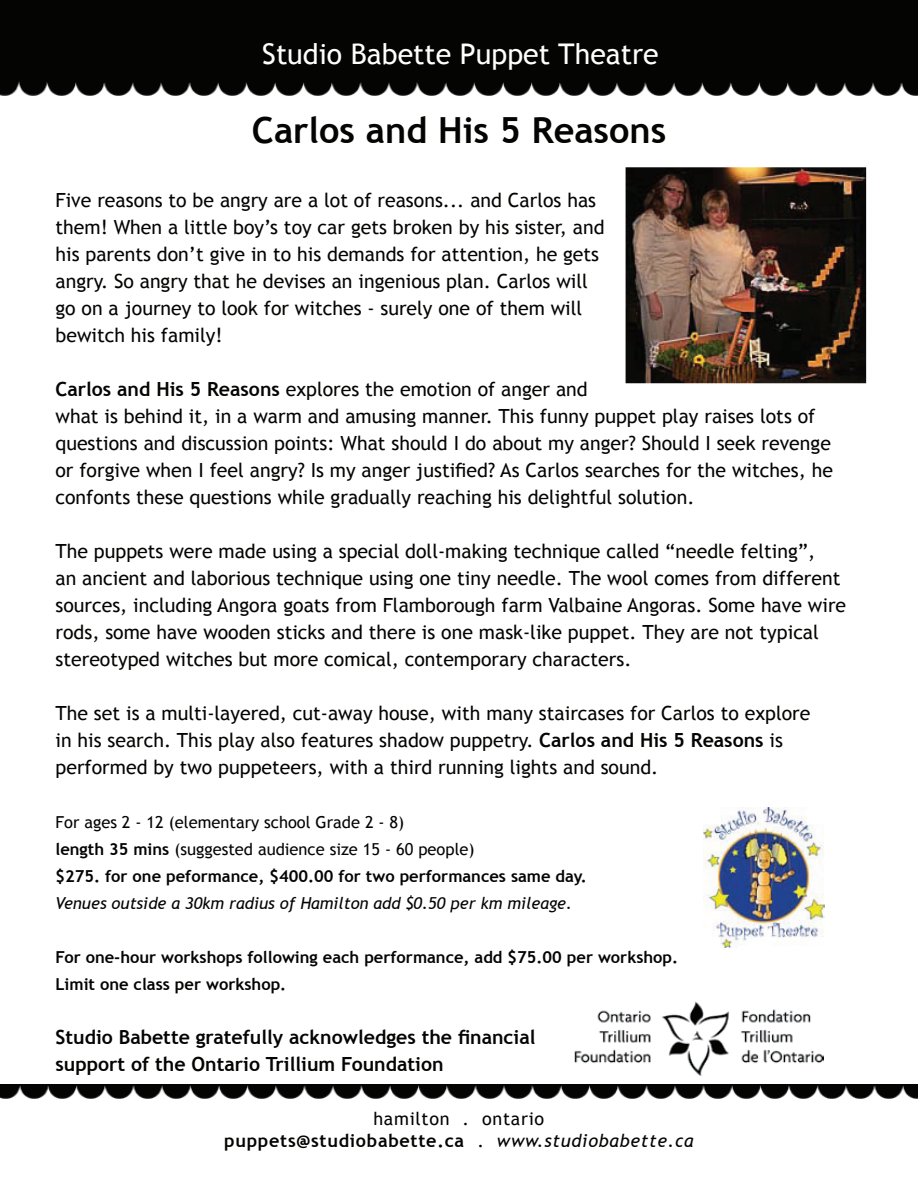
<style>
.page{position:relative;width:918px;height:1188px;background:#fff}
.page>*{position:absolute;margin:0;border:0;box-sizing:border-box;transform-origin:0 0}
.t1{font:700 36px "Trebuchet MS";color:#040503}
.t2{font:28.5px "Trebuchet MS";color:#fff}
.t3{font:19.5px/27px "Trebuchet MS";color:#040503}
.t4{font:700 19.5px/27px "Trebuchet MS";color:#040503}
.t5{font:700 18px/21.6px "Trebuchet MS";letter-spacing:.04em;color:#040503;text-align:center}
.t6{font:16.5px/27px "Trebuchet MS";color:#040503}
.t7{font:700 16.5px/27px "Trebuchet MS";color:#040503}
.t8{font:italic 16.5px "Trebuchet MS";color:#040503}
.s1{font-weight:700}
.s2{font-weight:400}
.s3{font-weight:400;font-style:italic}
</style>
<div class="page">
<img style="left:703px;top:808px;width:122px;height:140px">
<div style="left:0;top:0;width:918px;height:81px;background:#040503"></div>
<img style="left:0;top:81px;width:48px;height:14px">
<img style="left:48px;top:81px;width:870px;height:15px">
<img style="left:0;top:1084px;width:49px;height:14px">
<img style="left:49px;top:1084px;width:869px;height:14px">
<img style="left:575px;top:1001px;width:249px;height:75px">
<img style="left:626px;top:167px;width:240px;height:216px">
<h2 class="t2" style="left:262px;top:37px;width:398px">Studio Babette Puppet Theatre</h2>
<h1 class="t1" style="left:252px;top:108px;width:416px">Carlos and His 5 Reasons</h1>
<p class="t3" style="left:56px;top:186px;width:551px">Five reasons to be angry are a lot of reasons... and Carlos has them! When a little boy’s toy car gets broken by his sister, and his parents don’t give in to his demands for attention, he gets angry. So angry that he devises an ingenious plan. Carlos will go on a journey to look for witches - surely one of them will bewitch his family!</p>
<p class="t3" style="left:56px;top:375px;width:779px"><span class="s1">Carlos and His 5 Reasons</span> explores the emotion of anger and<br>what is behind it, in a warm and amusing manner. This funny puppet play raises lots of questions and discussion points: What should I do about my anger? Should I seek revenge or forgive when I feel angry? Is my anger justified? As Carlos searches for the witches, he confonts these questions while gradually reaching his delightful solution.</p>
<p class="t3" style="left:56px;top:538px;width:792px">The puppets were made using a special doll-making technique called “needle felting”,<br>an ancient and laborious technique using one tiny needle. The wool comes from different sources, including Angora goats from Flamborough farm Valbaine Angoras. Some have wire rods, some have wooden sticks and there is one mask-like puppet. They are not typical stereotyped witches but more comical, contemporary characters.</p>
<p class="t3" style="left:56px;top:700px;width:756px">The set is a multi-layered, cut-away house, with many staircases for Carlos to explore in his search. This play also features shadow puppetry. <span class="s1">Carlos and His 5 Reasons</span> is performed by two puppeteers, with a third running lights and sound.</p>
<p class="t6" style="left:56px;top:808px;width:533px">For ages 2 - 12 (elementary school Grade 2 - 8)<br><span class="s1">length 35 mins</span> (suggested audience size 15 - 60 people)<br><span class="s1">$275. for one peformance, $400.00 for two performances same day.</span></p>
<p class="t8" style="left:56px;top:893px;width:518px">Venues outside a 30km radius of Hamilton add $0.50 per km mileage.</p>
<p class="t7" style="left:56px;top:943px;width:624px">For one-hour workshops following each performance, add $75.00 per workshop.<br>Limit one class per workshop.</p>
<p class="t4" style="left:56px;top:1023px;width:482px">Studio Babette gratefully acknowledges the financial support of the Ontario Trillium Foundation</p>
<p class="t5" style="left:224px;top:1108px;width:471px"><span class="s2">hamilton . ontario<br></span>puppets@studiobabette.ca <span class="s2">.</span> <span class="s3">www.studiobabette.ca</span></p>
</div>
